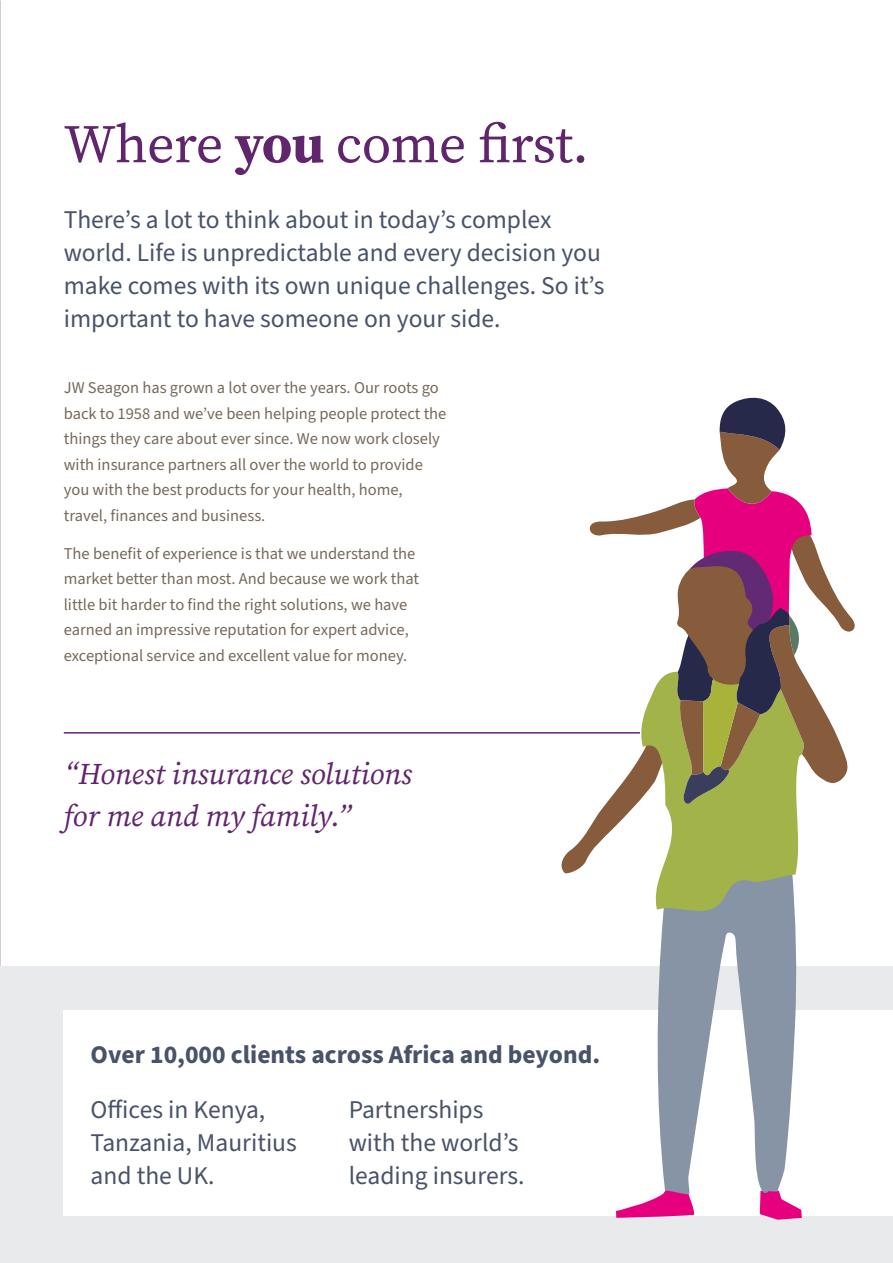
<style>
.page{position:relative;width:893px;height:1263px;background:#fff}
.page>*{position:absolute;margin:0;border:0;box-sizing:border-box;transform-origin:0 0}
.t1{font:54px "Source Serif Pro";letter-spacing:-.01em;color:#61256e}
.t2{font:italic 30px/42px "Source Serif Variable";color:#61256e}
.t3{font:25.5px/33px "Source Sans Pro";color:#485369}
.t4{font:700 25.5px "Source Sans Pro";color:#485369}
.t5{font:16.5px/25.5px "Source Sans Pro";color:#776959}
.s1{font-weight:700}
</style>
<div class="page">
<div style="left:0;top:967px;width:893px;height:296px;background:#e8eaec"></div>
<hr style="left:64px;top:732px;width:576px;height:1px;background:#61256e">
<div style="left:64px;top:1010px;width:829px;height:206px;background:#fff"></div>
<svg style="left:616px;top:1196px;width:79px;height:22px"></svg>
<svg style="left:760px;top:1196px;width:42px;height:24px"></svg>
<svg style="left:655px;top:918px;width:142px;height:278px;fill:#8794a6"></svg>
<svg style="left:557px;top:397px;width:298px;height:521px"></svg>
<h1 class="t1" style="left:64px;top:108px;width:526px">Where <span class="s1">you</span> come first.</h1>
<h3 class="t3" style="left:64px;top:204px;width:542px">There’s a lot to think about in today’s complex world. Life is unpredictable and every decision you make comes with its own unique challenges. So it’s important to have someone on your side.</h3>
<p class="t5" style="left:64px;top:375px;width:384px">JW Seagon has grown a lot over the years. Our roots go back to 1958 and we’ve been helping people protect the things they care about ever since. We now work closely with insurance partners all over the world to provide you with the best products for your health, home, travel, finances and business.</p>
<p class="t5" style="left:64px;top:541px;width:357px">The benefit of experience is that we understand the market better than most. And because we work that little bit harder to find the right solutions, we have earned an impressive reputation for expert advice, exceptional service and excellent value for money.</p>
<h2 class="t2" style="left:64px;top:753px;width:349px">“Honest insurance solutions for me and my family.”</h2>
<h3 class="t4" style="left:91px;top:1037px;width:511px">Over 10,000 clients across Africa and beyond.</h3>
<h3 class="t3" style="left:91px;top:1093px;width:208px">Offices in Kenya,<br>Tanzania, Mauritius and the UK.</h3>
<h3 class="t3" style="left:349px;top:1093px;width:177px">Partnerships with the world’s leading insurers.</h3>
</div>
